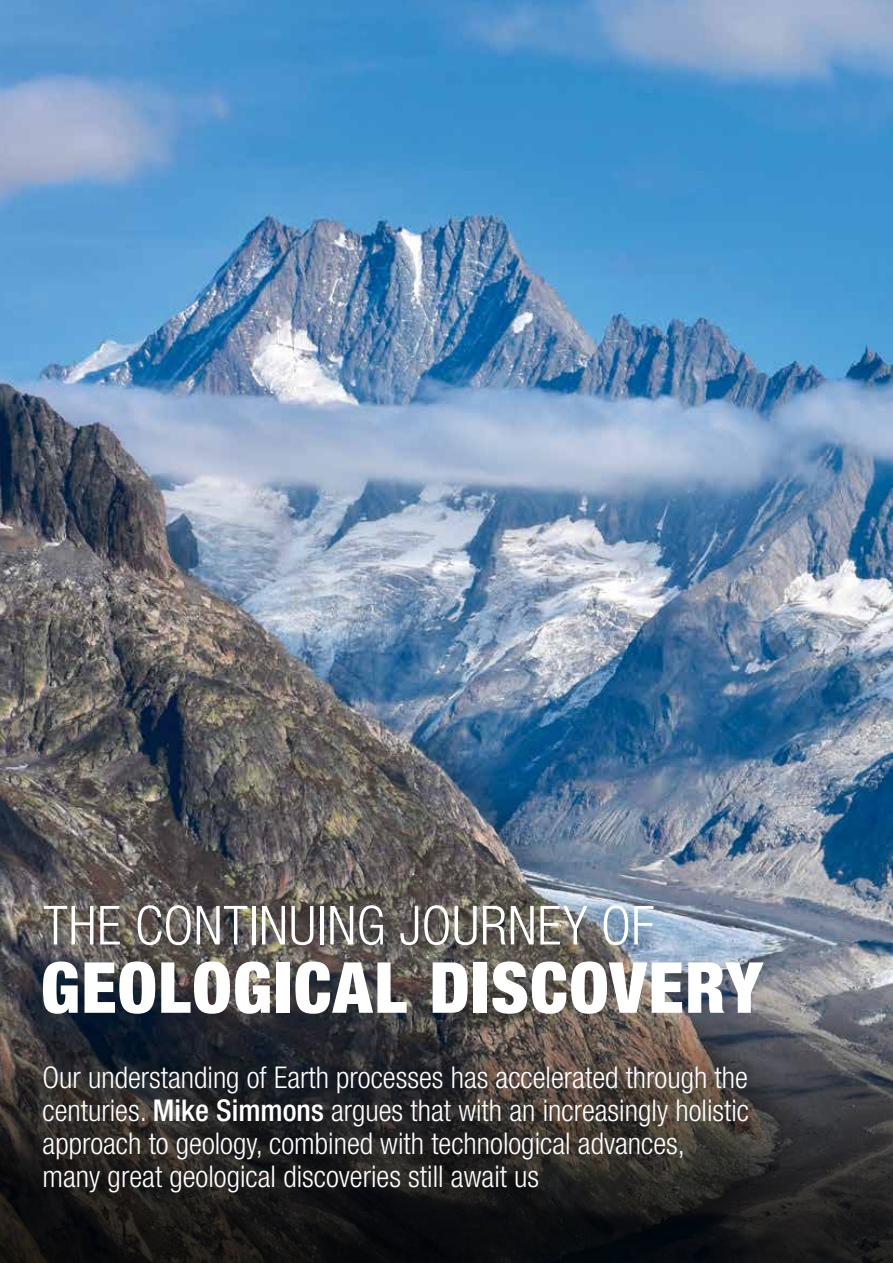
<style>
.page{position:relative;width:893px;height:1263px;background:#fff}
.page>*{position:absolute;margin:0;border:0;box-sizing:border-box;transform-origin:0 0}
.t1{font:900 condensed 70.5px "Helvetica Neue LT";letter-spacing:.02em;color:#fff}
.t2{font:300 condensed 54px "Helvetica Neue LT";letter-spacing:.015em;color:#fff}
.t3{font:300 condensed 30px/33px "Helvetica Neue LT";color:#fff}
.s1{font-weight:500}
</style>
<div class="page">
<img style="left:0;top:0;width:893px;height:983px">
<svg style="left:0;top:983px;width:893px;height:280px;background:#2e2d2e"></svg>
<h2 class="t2" style="left:44px;top:894px;width:612px">THE CONTINUING JOURNEY OF</h2>
<h1 class="t1" style="left:41px;top:944px;width:723px">GEOLOGICAL DISCOVERY</h1>
<p class="t3" style="left:43px;top:1061px;width:708px">Our understanding of Earth processes has accelerated through the centuries. <span class="s1">Mike Simmons</span> argues that with an increasingly holistic approach to geology, combined with technological advances, many great geological discoveries still await us</p>
</div>
